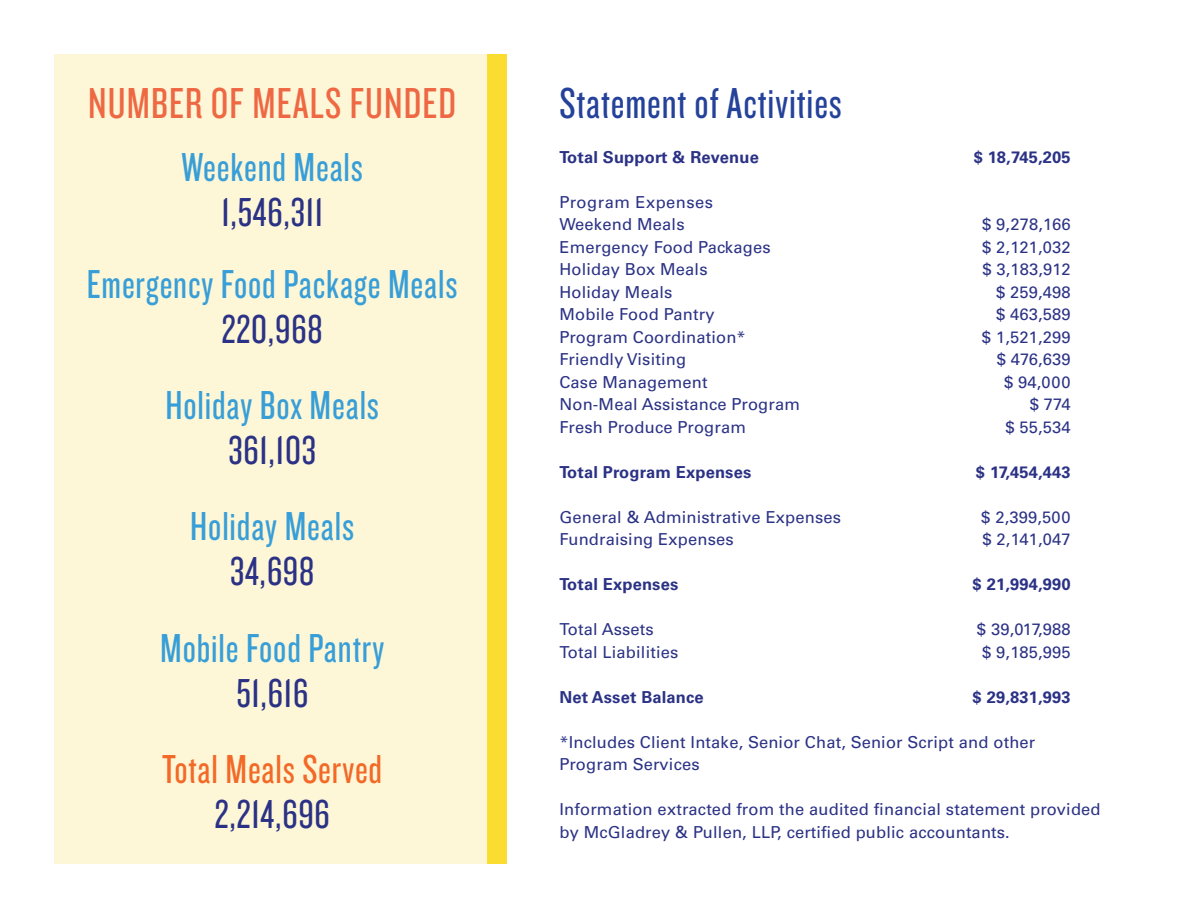
<style>
.page{position:relative;width:1188px;height:918px;background:#fff}
.page>*{position:absolute;margin:0;border:0;box-sizing:border-box;transform-origin:0 0}
.t1{font:45px "Knockout 28 Junior Feathrwt";letter-spacing:.02em;color:#25429a}
.t2{font:45px "Knockout 28 Junior Feathrwt";letter-spacing:.025em;color:#ef6844}
.t3{font:42px "Knockout 28 Junior Feathrwt";letter-spacing:.02em;color:#389ed7}
.t4{font:42px "Knockout 28 Junior Feathrwt";letter-spacing:.02em;color:#2b3285}
.t5{font:42px "Knockout 28 Junior Feathrwt";letter-spacing:.02em;color:#f36927}
.t6{font:16.5px "Univers";letter-spacing:.01em;color:#2b3285}
.t7{font:700 16.5px "Univers";letter-spacing:.01em;color:#2b3285}
.t8{font:16.5px "Univers";letter-spacing:.03em;color:#2b3285}
</style>
<div class="page">
<div style="left:54px;top:54px;width:443px;height:810px;background:#fdf7d7"></div>
<div style="left:487px;top:54px;width:20px;height:810px;background:#fbdc30"></div>
<p class="t2" style="left:88px;top:75px;width:370px">NUMBER OF MEALS FUNDED</p>
<p class="t3" style="left:181px;top:140px;width:183px">Weekend Meals</p>
<p class="t4" style="left:221px;top:185px;width:103px">1,546,311</p>
<p class="t3" style="left:87px;top:257px;width:372px">Emergency Food Package Meals</p>
<p class="t4" style="left:222px;top:302px;width:102px">220,968</p>
<p class="t3" style="left:165px;top:379px;width:215px">Holiday Box Meals</p>
<p class="t4" style="left:229px;top:424px;width:89px">361,103</p>
<p class="t3" style="left:190px;top:500px;width:165px">Holiday Meals</p>
<p class="t4" style="left:230px;top:545px;width:86px">34,698</p>
<p class="t3" style="left:160px;top:622px;width:226px">Mobile Food Pantry</p>
<p class="t4" style="left:236px;top:667px;width:73px">51,616</p>
<p class="t5" style="left:162px;top:743px;width:221px">Total Meals Served</p>
<p class="t4" style="left:215px;top:788px;width:116px">2,214,696</p>
<p class="t1" style="left:559px;top:75px;width:284px">Statement of Activities</p>
<p class="t7" style="left:559px;top:147px;width:201px">Total Support &amp; Revenue</p>
<p class="t7" style="left:974px;top:147px;width:98px">$ 18,745,205</p>
<p class="t8" style="left:559px;top:192px;width:155px">Program Expenses</p>
<p class="t6" style="left:559px;top:214px;width:127px">Weekend Meals</p>
<p class="t6" style="left:982px;top:214px;width:90px">$ 9,278,166</p>
<p class="t6" style="left:559px;top:237px;width:213px">Emergency Food Packages</p>
<p class="t6" style="left:982px;top:237px;width:90px">$ 2,121,032</p>
<p class="t6" style="left:559px;top:259px;width:150px">Holiday Box Meals</p>
<p class="t6" style="left:982px;top:259px;width:90px">$ 3,183,912</p>
<p class="t6" style="left:559px;top:282px;width:114px">Holiday Meals</p>
<p class="t6" style="left:996px;top:282px;width:76px">$ 259,498</p>
<p class="t6" style="left:559px;top:304px;width:157px">Mobile Food Pantry</p>
<p class="t6" style="left:996px;top:304px;width:76px">$ 463,589</p>
<p class="t6" style="left:559px;top:327px;width:188px">Program Coordination*</p>
<p class="t6" style="left:982px;top:327px;width:90px">$ 1,521,299</p>
<p class="t6" style="left:559px;top:349px;width:128px">Friendly Visiting</p>
<p class="t6" style="left:997px;top:349px;width:76px">$ 476,639</p>
<p class="t6" style="left:559px;top:372px;width:150px">Case Management</p>
<p class="t6" style="left:1004px;top:372px;width:68px">$ 94,000</p>
<p class="t6" style="left:559px;top:394px;width:242px">Non-Meal Assistance Program</p>
<p class="t6" style="left:1030px;top:394px;width:43px">$ 774</p>
<p class="t6" style="left:559px;top:417px;width:188px">Fresh Produce Program</p>
<p class="t6" style="left:1005px;top:417px;width:67px">$ 55,534</p>
<p class="t7" style="left:559px;top:462px;width:193px">Total Program Expenses</p>
<p class="t7" style="left:976px;top:462px;width:96px">$ 17,454,443</p>
<p class="t6" style="left:559px;top:507px;width:283px">General &amp; Administrative Expenses</p>
<p class="t6" style="left:981px;top:507px;width:91px">$ 2,399,500</p>
<p class="t6" style="left:559px;top:529px;width:176px">Fundraising Expenses</p>
<p class="t6" style="left:983px;top:529px;width:90px">$ 2,141,047</p>
<p class="t7" style="left:559px;top:575px;width:120px">Total Expenses</p>
<p class="t7" style="left:973px;top:575px;width:100px">$ 21,994,990</p>
<p class="t6" style="left:559px;top:619px;width:96px">Total Assets</p>
<p class="t6" style="left:977px;top:619px;width:95px">$ 39,017,988</p>
<p class="t6" style="left:559px;top:642px;width:121px">Total Liabilities</p>
<p class="t6" style="left:982px;top:642px;width:90px">$ 9,185,995</p>
<p class="t7" style="left:559px;top:687px;width:146px">Net Asset Balance</p>
<p class="t7" style="left:973px;top:687px;width:100px">$ 29,831,993</p>
<p class="t6" style="left:559px;top:732px;width:477px">*Includes Client Intake, Senior Chat, Senior Script and other</p>
<p class="t6" style="left:559px;top:754px;width:142px">Program Services</p>
<p class="t6" style="left:559px;top:799px;width:543px">Information extracted from the audited financial statement provided</p>
<p class="t6" style="left:559px;top:822px;width:452px">by McGladrey &amp; Pullen, LLP, certified public accountants.</p>
</div>
